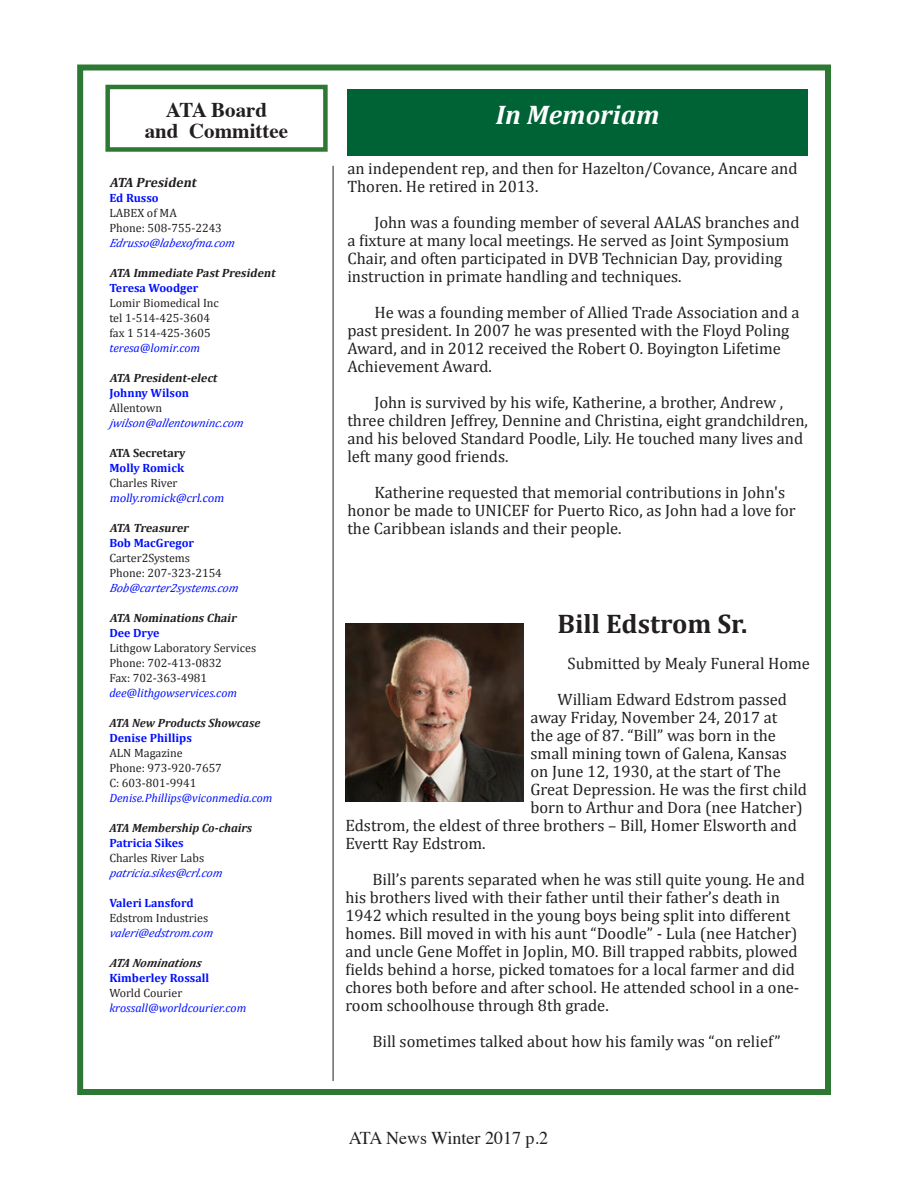
<style>
.page{position:relative;width:918px;height:1188px;background:#fff}
.page>*{position:absolute;margin:0;border:0;box-sizing:border-box;transform-origin:0 0}
.Body_text{font:700 27px "Cambria";color:#231f20}
.Subhead_1{font:italic 700 27px "Cambria";color:#fff}
.t1{font:700 21px "Times";color:#231f20}
.t2{font:18px "Times";color:#231f20}
.Body_text-2{font:16.5px/18px "Cambria";color:#231f20}
.Hanging_indent{font:italic 700 13.5px "Cambria";color:#231f20}
.Body_text-3{font:12px "Cambria";color:#231f20}
.Hanging_indent-2{font:italic 12px "Cambria";color:#0010fe}
.Hanging_indent-3{font:12px "Cambria";color:#231f20}
.Body_text-4{font:700 12px "Cambria";color:#0010fe}
.Body_text-5{font:italic 12px "Cambria";color:#0010fe}
.Hanging_indent-4{font:italic 700 12px "Cambria";color:#231f20}
.Hanging_indent-5{font:700 12px "Cambria";color:#0010fe}
.Body_text-6{font:italic 700 12px "Cambria";color:#231f20}
.Body_text-7{font:italic 12px "Cambria";color:#0010fe}
.Body_text-8{font:italic 700 12px "Cambria";color:#231f20}
.Hanging_indent-6{font:italic 700 12px "Cambria";color:#231f20}
.Body_text-9{font:700 12px "Cambria";color:#231f20}
</style>
<div class="page">
<div style="left:77px;top:64px;width:754px;height:1031px;border:6px solid #2d7934"></div>
<div style="left:105px;top:85px;width:223px;height:67px;border:4px solid #2d7934"></div>
<hr style="left:333px;top:166px;width:1px;height:915px;background:#231f20">
<div style="left:347px;top:89px;width:461px;height:67px;background:#006336"></div>
<img style="left:345px;top:623px;width:179px;height:179px">
<p class="t1" style="left:166px;top:90px;width:103px">ATA Board</p>
<p class="t1" style="left:145px;top:111px;width:145px">and Committee</p>
<p class="Hanging_indent" style="left:109px;top:172px;width:92px">ATA President</p>
<p class="Hanging_indent-5" style="left:109px;top:189px;width:51px">Ed Russo</p>
<p class="Hanging_indent-3" style="left:109px;top:205px;width:69px">LABEX of MA</p>
<p class="Hanging_indent-3" style="left:109px;top:220px;width:114px">Phone: 508-755-2243</p>
<p class="Hanging_indent-2" style="left:109px;top:234px;width:129px">Edrusso@labexofma.com</p>
<p class="Hanging_indent-4" style="left:109px;top:264px;width:170px">ATA Immediate PastPresident</p>
<p class="Body_text-4" style="left:109px;top:279px;width:91px">Teresa Woodger</p>
<p class="Body_text-3" style="left:109px;top:295px;width:111px">Lomir Biomedical Inc</p>
<p class="Body_text-3" style="left:109px;top:310px;width:102px">tel 1-514-425-3604</p>
<p class="Body_text-3" style="left:109px;top:325px;width:103px">fax 1 514-425-3605</p>
<p class="Body_text-5" style="left:109px;top:339px;width:92px">teresa@lomir.com</p>
<p class="Hanging_indent-4" style="left:109px;top:369px;width:112px">ATA President-elect</p>
<p class="Hanging_indent-5" style="left:109px;top:384px;width:81px">Johnny Wilson</p>
<p class="Hanging_indent-3" style="left:109px;top:400px;width:54px">Allentown</p>
<p class="Hanging_indent-2" style="left:109px;top:414px;width:138px">jwilson@allentowninc.com</p>
<p class="Body_text-9" style="left:109px;top:444px;width:78px">ATA Secretary</p>
<p class="Body_text-4" style="left:109px;top:459px;width:76px">Molly Romick</p>
<p class="Body_text-3" style="left:109px;top:475px;width:70px">Charles River</p>
<p class="Body_text-7" style="left:109px;top:490px;width:128px">molly.romick@crl.com</p>
<p class="Hanging_indent-4" style="left:109px;top:519px;width:83px">ATA Treasurer</p>
<p class="Hanging_indent-5" style="left:109px;top:534px;width:86px">Bob MacGregor</p>
<p class="Hanging_indent-3" style="left:109px;top:550px;width:82px">Carter2Systems</p>
<p class="Hanging_indent-3" style="left:109px;top:565px;width:114px">Phone: 207-323-2154</p>
<p class="Hanging_indent-2" style="left:109px;top:579px;width:133px">Bob@carter2systems.com</p>
<p class="Body_text-8" style="left:109px;top:609px;width:131px">ATA Nominations Chair</p>
<p class="Body_text-4" style="left:109px;top:624px;width:52px">Dee Drye</p>
<p class="Body_text-3" style="left:109px;top:640px;width:148px">Lithgow Laboratory Services</p>
<p class="Body_text-3" style="left:109px;top:655px;width:114px">Phone: 702-413-0832</p>
<p class="Body_text-3" style="left:109px;top:670px;width:99px">Fax: 702-363-4981</p>
<p class="Body_text-5" style="left:109px;top:684px;width:129px">dee@lithgowservices.com</p>
<p class="Body_text-6" style="left:109px;top:714px;width:153px">ATA New Products Showcase</p>
<p class="Body_text-4" style="left:109px;top:729px;width:84px">Denise Phillips</p>
<p class="Body_text-3" style="left:109px;top:745px;width:75px">ALN Magazine</p>
<p class="Body_text-3" style="left:109px;top:760px;width:114px">Phone: 973-920-7657</p>
<p class="Body_text-3" style="left:109px;top:775px;width:89px">C: 603-801-9941</p>
<p class="Body_text-5" style="left:109px;top:789px;width:165px">Denise.Phillips@viconmedia.com</p>
<p class="Body_text-6" style="left:109px;top:819px;width:144px">ATA Membership Co-chairs</p>
<p class="Body_text-4" style="left:109px;top:834px;width:76px">Patricia Sikes</p>
<p class="Body_text-3" style="left:109px;top:850px;width:96px">Charles River Labs</p>
<p class="Hanging_indent-2" style="left:109px;top:864px;width:117px">p atricia.sikes@crl.com</p>
<p class="Body_text-4" style="left:109px;top:894px;width:86px">Valeri Lansford</p>
<p class="Body_text-3" style="left:109px;top:910px;width:100px">Edstrom Industries</p>
<p class="Hanging_indent-2" style="left:109px;top:924px;width:108px">valeri@edstrom.com</p>
<p class="Hanging_indent-6" style="left:109px;top:954px;width:96px">ATA Nominations</p>
<p class="Hanging_indent-5" style="left:109px;top:969px;width:101px">Kimberley Rossall</p>
<p class="Hanging_indent-3" style="left:109px;top:985px;width:75px">World Courier</p>
<p class="Hanging_indent-2" style="left:109px;top:999px;width:138px">krossall@worldcourier.com</p>
<p class="Subhead_1" style="left:496px;top:95px;width:165px">In Memoriam</p>
<p class="Body_text-2" style="left:347px;top:159px;width:452px">an independent rep, and then for Hazelton/Covance, Ancare and<br>Thoren. He retired in 2013.</p>
<p class="Body_text-2" style="left:347px;top:213px;width:454px;text-indent:27px">John was a founding member of several AALAS branches and a fixture at many local meetings. He served as Joint Symposium Chair, and often participated in DVB Technician Day, providing instruction in primate handling and techniques.</p>
<p class="Body_text-2" style="left:347px;top:303px;width:454px;text-indent:27px">He was a founding member of Allied Trade Association and a past president. In 2007 he was presented with the Floyd Poling Award, and in 2012 received the Robert O. Boyington Lifetime Achievement Award.</p>
<p class="Body_text-2" style="left:347px;top:393px;width:462px;text-indent:27px">John is survived by his wife, Katherine, a brother, Andrew , three children Jeffrey, Dennine and Christina, eight grandchildren, and his beloved Standard Poodle, Lily. He touched many lives and left many good friends.</p>
<p class="Body_text-2" style="left:347px;top:483px;width:450px;text-indent:27px">Katherine requested that memorial contributions in John's honor be made to UNICEF for Puerto Rico, as John had a love for the Caribbean islands and their people.</p>
<p class="Body_text" style="left:558px;top:605px;width:191px">Bill Edstrom Sr.</p>
<p class="Body_text-2" style="left:568px;top:654px;width:244px">Submitted by Mealy Funeral Home</p>
<p class="Body_text-2" style="left:558px;top:690px;width:231px">William Edward Edstrom passed</p>
<p class="Body_text-2" style="left:531px;top:708px;width:248px">away Friday, November 24, 2017 at</p>
<p class="Body_text-2" style="left:531px;top:726px;width:247px">the age of 87. “Bill” was born in the</p>
<p class="Body_text-2" style="left:531px;top:744px;width:258px">small mining town of Galena, Kansas</p>
<p class="Body_text-2" style="left:531px;top:762px;width:252px">on June 12, 1930, at the start of The</p>
<p class="Body_text-2" style="left:531px;top:780px;width:278px">Great Depression. He was the first child</p>
<p class="Body_text-2" style="left:531px;top:798px;width:274px">born to Arthur and Dora (nee Hatcher)</p>
<p class="Body_text-2" style="left:345px;top:816px;width:453px">Edstrom, the eldest of three brothers – Bill, Homer Elsworth and</p>
<p class="Body_text-2" style="left:345px;top:834px;width:142px">Evertt Ray Edstrom.</p>
<p class="Body_text-2" style="left:345px;top:870px;width:461px;text-indent:27px">Bill’s parents separated when he was still quite young. He and his brothers lived with their father until their father’s death in 1942 which resulted in the young boys being split into different homes. Bill moved in with his aunt “Doodle” - Lula (nee Hatcher) and uncle Gene Moffet in Joplin, MO. Bill trapped rabbits, plowed fields behind a horse, picked tomatoes for a local farmer and did chores both before and after school. He attended school in a one&shy;room schoolhouse through 8th grade.</p>
<p class="Body_text-2" style="left:372px;top:1032px;width:410px">Bill sometimes talked about how his family was “on relief”</p>
<p class="t2" style="left:349px;top:1121px;width:201px">ATA News Winter 2017 p.2</p>
</div>
